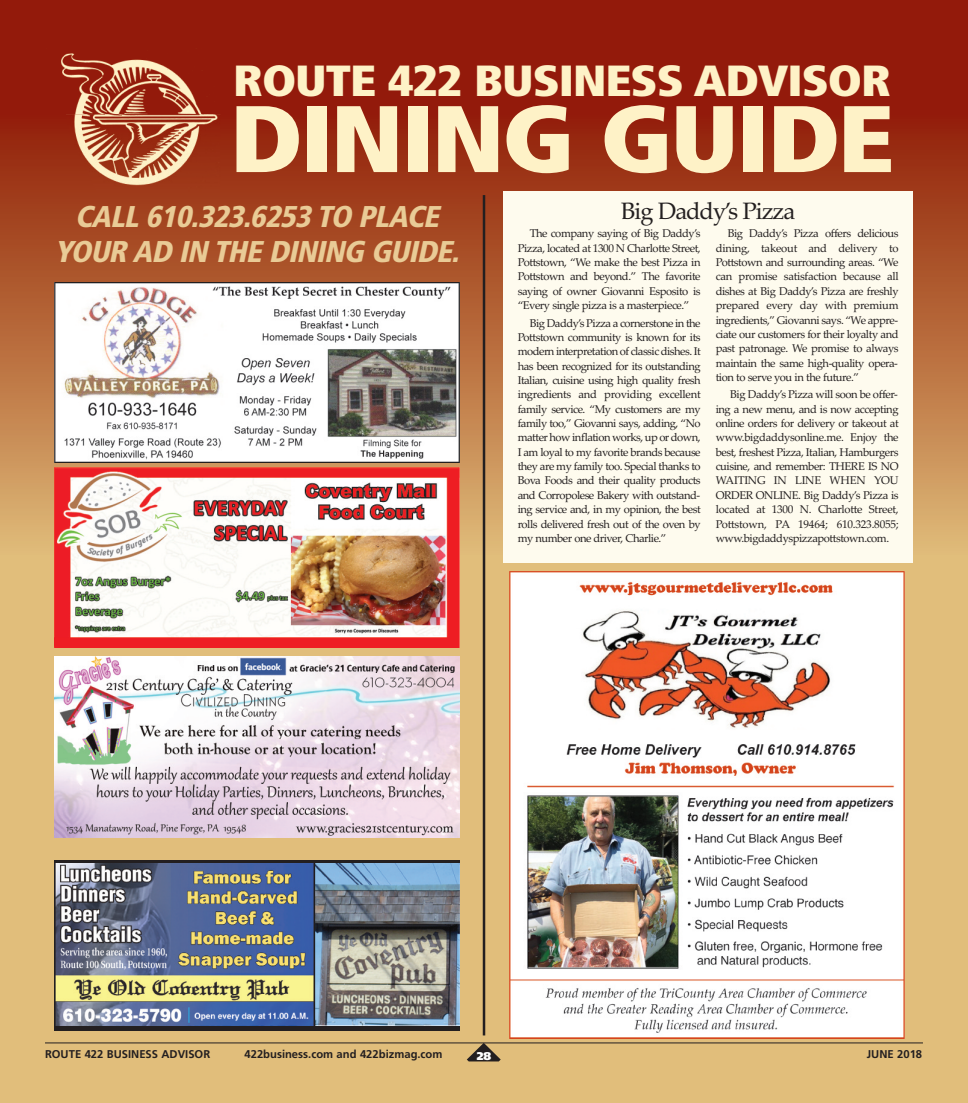
<style>
.page{position:relative;width:968px;height:1103px;background:#fff}
.page>*{position:absolute;margin:0;border:0;box-sizing:border-box;transform-origin:0 0}
.t1{font:900 condensed 94.38px "Frutiger";letter-spacing:-.02em;color:#fef2c7;scale:1.12 1}
.t2{font:900 condensed 43.5px "Frutiger";letter-spacing:-.02em;color:#fef2c7;scale:1.12 1}
.t3{font:italic 900 condensed 30px/35.1px "Frutiger";color:#e9cb96;text-align:center}
.t4{font:23.75px "Palatino Linotype";letter-spacing:-.045em;color:#231f20}
.t5{font:11.25px/14.4px "Palatino Linotype";letter-spacing:-.04em;color:#231f20;text-align:justify}
.t6{font:700 11.25px "Frutiger";color:#231f20}
.t7{font:900 11.25px "Frutiger";color:#fff}
</style>
<div class="page">
<div style="left:0;top:0;width:968px;height:1102px;background:#e1be7b"></div>
<div style="left:0;top:0;width:968px;height:234px;background:#931a0b"></div>
<div style="left:0;top:114px;width:968px;height:440px;background:linear-gradient(to bottom,#921e06,#ddb877)"></div>
<hr style="left:45px;top:1042px;width:877px;height:1px;background:#231f20">
<svg style="left:467px;top:1042px;width:33px;height:19px"></svg>
<img style="left:61px;top:53px;width:141px;height:61px">
<img style="left:66px;top:114px;width:154px;height:79px">
<img style="left:54px;top:282px;width:405px;height:180px">
<img style="left:54px;top:467px;width:405px;height:180px">
<img style="left:54px;top:657px;width:405px;height:180px">
<div style="left:54px;top:860px;width:405px;height:170px;background:linear-gradient(to right,#231f20,#231f20)"></div>
<img style="left:54px;top:863px;width:405px;height:162px">
<div style="left:503px;top:191px;width:409px;height:372px;background:#fefbee"></div>
<hr style="left:483px;top:195px;width:2px;height:840px;background:#231f20">
<img style="left:510px;top:571px;width:394px;height:467px">
<h2 class="t2" style="left:233px;top:63px;width:588px">ROUTE 422 BUSINESS ADVISOR</h2>
<h1 class="t1" style="left:230px;top:101px;width:595px">DINING GUIDE</h1>
<h3 class="t3" style="left:54px;top:202px;width:412px">CALL 610.323.6253 TO PLACE<br>YOUR AD IN THE DINING GUIDE.</h3>
<h3 class="t4" style="left:621px;top:197px;width:176px">Big Daddy’s Pizza</h3>
<p class="t5" style="left:715px;top:226px;width:184px;text-indent:12px">Big Daddy’s Pizza offers delicious dining, takeout and delivery to Pottstown and surrounding areas. “We can promise satisfaction because all dishes at Big Daddy’s Pizza are freshly prepared every day with premium ingredients,” Giovanni says. “We appre&shy;ciate our customers for their loyalty and past patronage. We promise to always maintain the same high-quality opera&shy;tion to serve you in the future.”</p>
<p class="t5" style="left:715px;top:387px;width:184px;text-indent:14px">Big Daddy’s Pizza will soon be offer&shy;ing a new menu, and is now accepting online orders for delivery or takeout at www.bigdaddysonline.me. Enjoy the best, freshest Pizza, Italian, Hamburgers cuisine, and remember: THERE IS NO WAITING IN LINE WHEN YOU ORDER ONLINE. Big Daddy’s Pizza is located at 1300 N. Charlotte Street, Pottstown, PA 19464; 610.323.8055; www.bigdaddyspizzapottstown.com.</p>
<p class="t5" style="left:517px;top:226px;width:184px;text-indent:12px">The company saying of Big Daddy’s Pizza, located at 1300 N Charlotte Street, Pottstown, “We make the best Pizza in Pottstown and beyond.” The favorite saying of owner Giovanni Esposito is “Every single pizza is a masterpiece.”</p>
<p class="t5" style="left:517px;top:315px;width:184px;text-indent:12px">Big Daddy’s Pizza a cornerstone in the Pottstown community is known for its modern interpretation of classic dishes. It has been recognized for its outstanding Italian, cuisine using high quality fresh ingredients and providing excellent family service. “My customers are my family too,” Giovanni says, adding, “No matter how inflation works, up or down, I am loyal to my favorite brands because they are my family too. Special thanks to Bova Foods and their quality products and Corropolese Bakery with outstand&shy;ing service and, in my opinion, the best rolls delivered fresh out of the oven by my number one driver, Charlie.”</p>
<p class="t6" style="left:45px;top:1049px;width:167px">ROUTE 422 BUSINESS ADVISOR</p>
<p class="t6" style="left:244px;top:1049px;width:199px">422business.com and 422bizmag.com</p>
<p class="t7" style="left:477px;top:1051px;width:16px">28</p>
<p class="t6" style="left:866px;top:1049px;width:57px">JUNE 2018</p>
</div>
